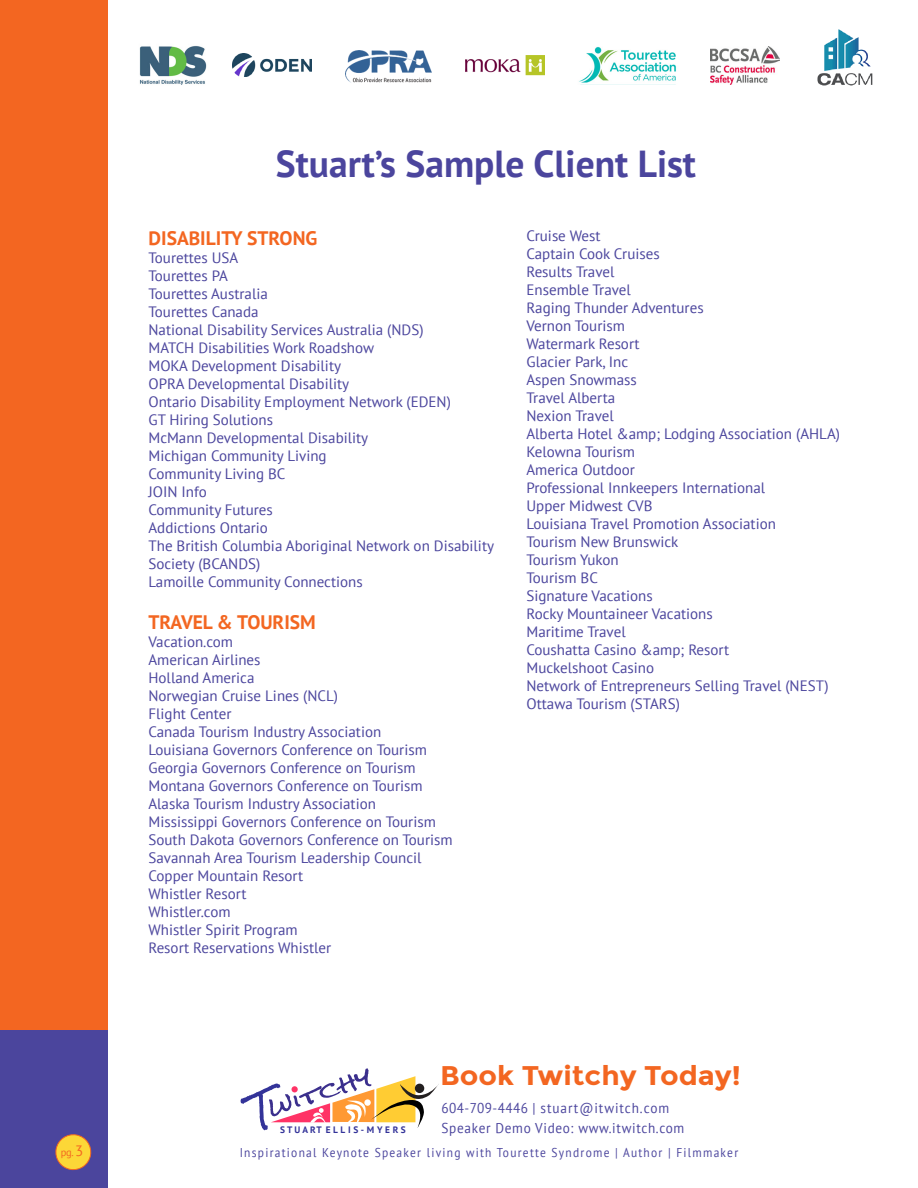
<style>
.page{position:relative;width:918px;height:1188px;background:#fff}
.page>*{position:absolute;margin:0;border:0;box-sizing:border-box;transform-origin:0 0}
.t1{font:700 37.5px "PT Sans";color:#4b459d}
.t2{font:700 27px "Montserrat";color:#f36621;scale:1.07 1}
.t3{font:700 19.5px "PT Sans";color:#f36621}
.t4{font:15px/18px "PT Sans";color:#4b459d}
.t5{font:14.25px "PT Sans";letter-spacing:.05em;color:#4b459d;scale:.93 1}
.t6{font:14.25px "PT Sans";letter-spacing:.07em;color:#4b459d;scale:.93 1}
.t7{font:12.75px "PT Sans";letter-spacing:.11em;color:#4b459d;scale:.9 1}
.t8{font:10.5px "PT Sans";color:#f36621}
.t9{font:700 9.3px "PT Sans";letter-spacing:.28em;color:#339}
.s1{font-size:15px}
</style>
<div class="page">
<div style="left:0;top:0;width:108px;height:1188px;background:#f36621"></div>
<img style="left:139px;top:46px;width:68px;height:39px">
<img style="left:346px;top:50px;width:85px;height:33px">
<img style="left:233px;top:54px;width:79px;height:23px">
<img style="left:465px;top:55px;width:79px;height:21px">
<img style="left:579px;top:47px;width:97px;height:36px">
<img style="left:817px;top:29px;width:56px;height:57px">
<img style="left:711px;top:46px;width:69px;height:39px">
<svg style="left:241px;top:1068px;width:198px;height:62px"></svg>
<div style="left:0;top:1030px;width:108px;height:158px;background:#4b459d"></div>
<svg style="left:55px;top:1134px;width:37px;height:37px"></svg>
<p class="t8" style="left:61px;top:1145px;width:24px">pg. <span class="s1">3</span></p>
<p class="t1" style="left:276px;top:139px;width:422px">Stuart’s Sample Client List</p>
<p class="t3" style="left:148px;top:225px;width:170px">DISABILITY STRONG</p>
<p class="t4" style="left:148px;top:248px;width:91px">Tourettes USA</p>
<p class="t4" style="left:148px;top:266px;width:81px">Tourettes PA</p>
<p class="t4" style="left:148px;top:284px;width:121px">Tourettes Australia</p>
<p class="t4" style="left:148px;top:302px;width:112px">Tourettes Canada</p>
<p class="t4" style="left:148px;top:320px;width:277px">National Disability Services Australia (NDS)</p>
<p class="t4" style="left:148px;top:338px;width:227px">MATCH Disabilities Work Roadshow</p>
<p class="t4" style="left:148px;top:356px;width:194px">MOKA Development Disability</p>
<p class="t4" style="left:148px;top:374px;width:202px">OPRA Developmental Disability</p>
<p class="t4" style="left:148px;top:392px;width:304px">Ontario Disability Employment Network (EDEN)</p>
<p class="t4" style="left:148px;top:410px;width:126px">GT Hiring Solutions</p>
<p class="t4" style="left:148px;top:428px;width:221px">McMann Developmental Disability</p>
<p class="t4" style="left:148px;top:446px;width:180px">Michigan Community Living</p>
<p class="t4" style="left:148px;top:464px;width:138px">Community Living BC</p>
<p class="t4" style="left:148px;top:482px;width:60px">JOIN Info</p>
<p class="t4" style="left:148px;top:500px;width:126px">Community Futures</p>
<p class="t4" style="left:148px;top:518px;width:121px">Addictions Ontario</p>
<p class="t4" style="left:148px;top:536px;width:347px">The British Columbia Aboriginal Network on Disability<br>Society (BCANDS)</p>
<p class="t4" style="left:148px;top:572px;width:216px">Lamoille Community Connections</p>
<p class="t3" style="left:148px;top:609px;width:169px">TRAVEL &amp; TOURISM</p>
<p class="t4" style="left:148px;top:632px;width:86px">Vacation.com</p>
<p class="t4" style="left:148px;top:650px;width:114px">American Airlines</p>
<p class="t4" style="left:148px;top:668px;width:108px">Holland America</p>
<p class="t4" style="left:148px;top:686px;width:191px">Norwegian Cruise Lines (NCL)</p>
<p class="t4" style="left:148px;top:704px;width:85px">Flight Center</p>
<p class="t4" style="left:148px;top:722px;width:234px">Canada Tourism Industry Association</p>
<p class="t4" style="left:148px;top:740px;width:280px">Louisiana Governors Conference on Tourism</p>
<p class="t4" style="left:148px;top:758px;width:269px">Georgia Governors Conference on Tourism</p>
<p class="t4" style="left:148px;top:776px;width:276px">Montana Governors Conference on Tourism</p>
<p class="t4" style="left:148px;top:794px;width:229px">Alaska Tourism Industry Association</p>
<p class="t4" style="left:148px;top:812px;width:289px">Mississippi Governors Conference on Tourism</p>
<p class="t4" style="left:148px;top:830px;width:306px">South Dakota Governors Conference on Tourism</p>
<p class="t4" style="left:148px;top:848px;width:275px">Savannah Area Tourism Leadership Council</p>
<p class="t4" style="left:148px;top:866px;width:156px">Copper Mountain Resort</p>
<p class="t4" style="left:148px;top:884px;width:99px">Whistler Resort</p>
<p class="t4" style="left:148px;top:902px;width:84px">Whistler.com</p>
<p class="t4" style="left:148px;top:920px;width:151px">Whistler Spirit Program</p>
<p class="t4" style="left:148px;top:938px;width:184px">Resort Reservations Whistler</p>
<p class="t4" style="left:526px;top:226px;width:75px">Cruise West</p>
<p class="t4" style="left:526px;top:244px;width:135px">Captain Cook Cruises</p>
<p class="t4" style="left:526px;top:262px;width:89px">Results Travel</p>
<p class="t4" style="left:526px;top:280px;width:106px">Ensemble Travel</p>
<p class="t4" style="left:526px;top:298px;width:179px">Raging Thunder Adventures</p>
<p class="t4" style="left:526px;top:316px;width:100px">Vernon Tourism</p>
<p class="t4" style="left:526px;top:334px;width:115px">Watermark Resort</p>
<p class="t4" style="left:526px;top:352px;width:103px">Glacier Park, Inc</p>
<p class="t4" style="left:526px;top:370px;width:112px">Aspen Snowmass</p>
<p class="t4" style="left:526px;top:388px;width:90px">Travel Alberta</p>
<p class="t4" style="left:526px;top:406px;width:89px">Nexion Travel</p>
<p class="t4" style="left:526px;top:424px;width:315px">Alberta Hotel &amp;amp; Lodging Association (AHLA)</p>
<p class="t4" style="left:526px;top:442px;width:110px">Kelowna Tourism</p>
<p class="t4" style="left:526px;top:460px;width:110px">America Outdoor</p>
<p class="t4" style="left:526px;top:478px;width:240px">Professional Innkeepers International</p>
<p class="t4" style="left:526px;top:496px;width:128px">Upper Midwest CVB</p>
<p class="t4" style="left:526px;top:514px;width:251px">Louisiana Travel Promotion Association</p>
<p class="t4" style="left:526px;top:532px;width:153px">Tourism New Brunswick</p>
<p class="t4" style="left:526px;top:550px;width:94px">Tourism Yukon</p>
<p class="t4" style="left:526px;top:568px;width:73px">Tourism BC</p>
<p class="t4" style="left:526px;top:586px;width:128px">Signature Vacations</p>
<p class="t4" style="left:526px;top:604px;width:188px">Rocky Mountaineer Vacations</p>
<p class="t4" style="left:526px;top:622px;width:101px">Maritime Travel</p>
<p class="t4" style="left:526px;top:640px;width:204px">Coushatta Casino &amp;amp; Resort</p>
<p class="t4" style="left:526px;top:658px;width:129px">Muckelshoot Casino</p>
<p class="t4" style="left:526px;top:676px;width:304px">Network of Entrepreneurs Selling Travel (NEST)</p>
<p class="t4" style="left:526px;top:694px;width:155px">Ottawa Tourism (STARS)</p>
<p class="t9" style="left:280px;top:1124px;width:127px">STUAR T ELLIS-MYERS</p>
<p class="t2" style="left:440px;top:1060px;width:283px">Book Twitchy Today!</p>
<p class="t6" style="left:442px;top:1099px;width:246px">604-709-4446 | stuart@itwitch.com</p>
<p class="t5" style="left:442px;top:1119px;width:263px">Speaker Demo Video: www.itwitch.com</p>
<p class="t7" style="left:240px;top:1144px;width:555px">Inspirational Keynote Speaker living with Tourette Syndrome | Author | Filmmaker</p>
</div>
